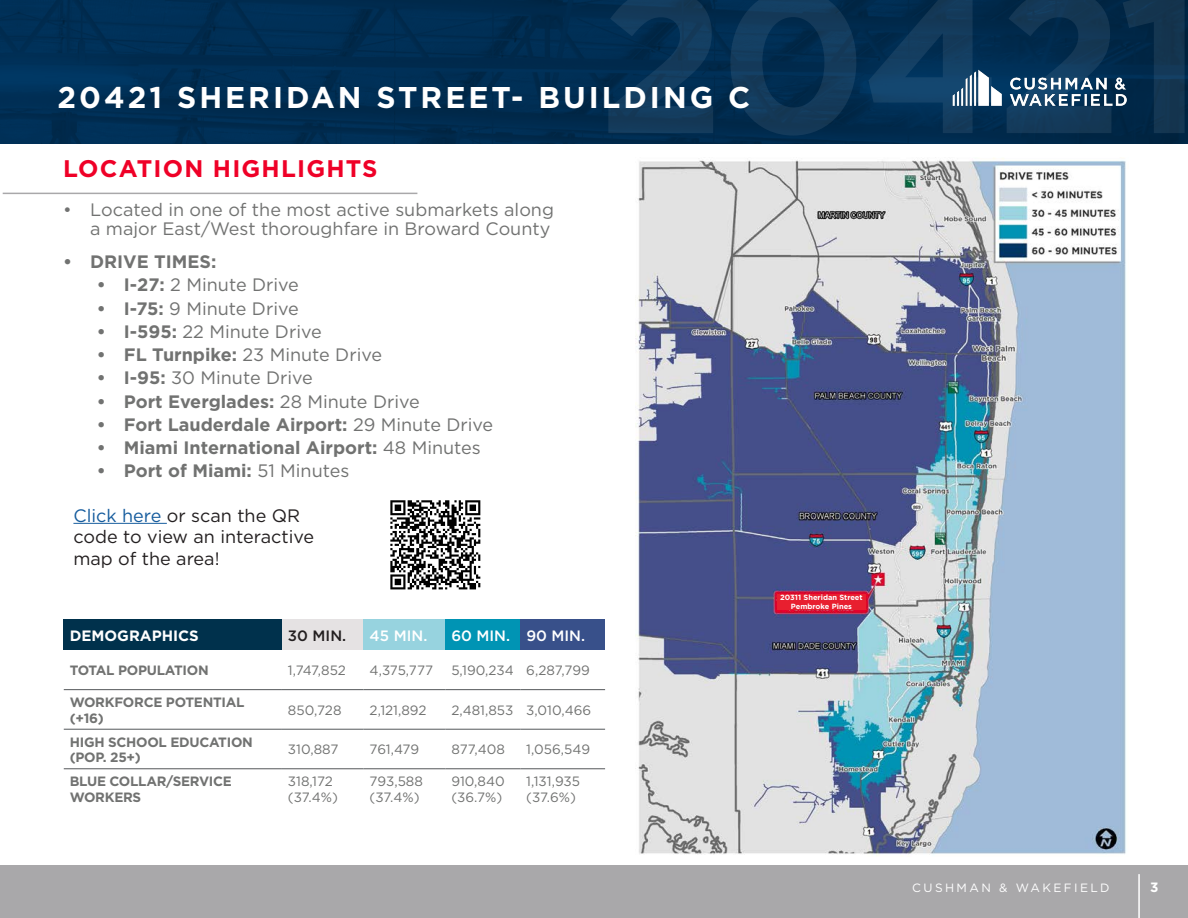
<style>
.page{position:relative;width:1188px;height:918px;background:#fff}
.page>*{position:absolute;margin:0;border:0;box-sizing:border-box;transform-origin:0 0}
.t1{font:700 30px "Gotham";letter-spacing:.1em;color:#fff}
.t2{font:700 24px "Gotham";letter-spacing:.05em;color:#ef0027}
.t3{font:18px/19.5px "Gotham";color:#717271;text-align:right}
.t4{font:700 18px "Gotham";color:#717271}
.t5{font:18px/21.6px "Gotham";color:#231f20}
.cwTABLE_COLUMN_HEAD{font:500 15px "Gotham";color:#fff}
.cwTABLE_COLUMN_HEAD-2{font:700 15px "Gotham";color:#fff}
.cwTABLE_COLUMN_HEAD-3{font:500 15px "Gotham";color:#231f20}
.cwTABLE_COLUMN_HEAD-4{font:13.5px/15.5px "Gotham";color:#717271}
.cwTABLE_COLUMN_HEAD-5{font:700 13.5px/15.6px "Gotham";letter-spacing:-.02em;color:#717271}
.t6{font:700 13.5px "Gotham";color:#fff}
.t7{font:12px "Gotham";letter-spacing:.2em;color:#fff}
.t8{font:700 7.5px "Gotham";color:#fff}
.s1{font-weight:700}
.s2{font-weight:400}
.s3{color:#175d9e}
</style>
<div class="page">
<img style="left:636px;top:158px;width:490px;height:698px">
<img style="left:0;top:0;width:1188px;height:143px">
<img style="left:930px;top:54px;width:220px;height:54px">
<div style="left:0;top:865px;width:1188px;height:53px;background:#a9a8aa"></div>
<hr style="left:1138px;top:874px;width:2px;height:44px;background:#fff">
<hr style="left:3px;top:193px;width:414px;height:1px;background:#a9a8aa">
<div style="left:64px;top:620px;width:218px;height:30px;background:#00314c"></div>
<div style="left:282px;top:620px;width:82px;height:30px;background:#e5e2e3"></div>
<div style="left:364px;top:620px;width:81px;height:30px;background:#97d3df"></div>
<div style="left:445px;top:620px;width:75px;height:30px;background:#0094b4"></div>
<div style="left:520px;top:620px;width:85px;height:30px;background:#38508a"></div>
<hr style="left:64px;top:689px;width:218px;height:1px;background:#54575a">
<hr style="left:282px;top:689px;width:82px;height:1px;background:#54575a">
<hr style="left:364px;top:689px;width:81px;height:1px;background:#54575a">
<hr style="left:445px;top:689px;width:75px;height:1px;background:#54575a">
<hr style="left:520px;top:689px;width:85px;height:1px;background:#54575a">
<hr style="left:64px;top:729px;width:218px;height:1px;background:#54575a">
<hr style="left:282px;top:729px;width:82px;height:1px;background:#54575a">
<hr style="left:364px;top:729px;width:81px;height:1px;background:#54575a">
<hr style="left:445px;top:729px;width:75px;height:1px;background:#54575a">
<hr style="left:520px;top:729px;width:85px;height:1px;background:#54575a">
<hr style="left:64px;top:769px;width:218px;height:1px;background:#54575a">
<hr style="left:282px;top:769px;width:82px;height:1px;background:#54575a">
<hr style="left:364px;top:769px;width:81px;height:1px;background:#54575a">
<hr style="left:445px;top:769px;width:75px;height:1px;background:#54575a">
<hr style="left:520px;top:769px;width:85px;height:1px;background:#54575a">
<div style="left:777px;top:594px;width:89px;height:16px;background:#e81f2f"></div>
<hr style="left:73px;top:523px;width:94px;height:1px;background:#175d9e">
<img style="left:390px;top:500px;width:91px;height:90px">
<p class="t1" style="left:58px;top:78px;width:694px">20421 SHERIDAN STREET- BUILDING C</p>
<p class="t2" style="left:63px;top:153px;width:316px">LOCATION HIGHLIGHTS</p>
<p class="t3" style="left:63px;top:199px;width:492px">• Located in one of the most active submarkets along a major East/West thoroughfare in Broward County</p>
<p class="t4" style="left:63px;top:250px;width:155px">• DRIVE TIMES:</p>
<p class="t3" style="left:97px;top:275px;width:203px"><span class="s1">• I-27:</span> 2 Minute Drive</p>
<p class="t3" style="left:97px;top:298px;width:203px"><span class="s1">• I-75:</span> 9 Minute Drive</p>
<p class="t3" style="left:97px;top:321px;width:226px"><span class="s1">• I-595:</span> 22 Minute Drive</p>
<p class="t3" style="left:97px;top:345px;width:287px"><span class="s1">• FL Turnpike:</span> 23 Minute Drive</p>
<p class="t3" style="left:97px;top:368px;width:217px"><span class="s1">• I-95:</span> 30 Minute Drive</p>
<p class="t4" style="left:97px;top:389px;width:324px">• Port Everglades: <span class="s2">28 Minute Drive</span></p>
<p class="t4" style="left:97px;top:412px;width:398px">• Fort Lauderdale Airport: <span class="s2">29 Minute Drive</span></p>
<p class="t4" style="left:97px;top:436px;width:385px">• Miami International Airport: <span class="s2">48 Minutes</span></p>
<p class="t4" style="left:97px;top:459px;width:254px">• Port of Miami: <span class="s2">51 Minutes</span></p>
<p class="t5" style="left:73px;top:504px;width:242px"><span class="s3">Click here</span> or scan the QR code to view an interactive map of the area!</p>
<p class="cwTABLE_COLUMN_HEAD-2" style="left:70px;top:626px;width:131px">DEMOGRAPHICS</p>
<p class="cwTABLE_COLUMN_HEAD-3" style="left:288px;top:626px;width:60px">30 MIN.</p>
<p class="cwTABLE_COLUMN_HEAD" style="left:370px;top:626px;width:59px">45 MIN.</p>
<p class="cwTABLE_COLUMN_HEAD" style="left:451px;top:626px;width:60px">60 MIN.</p>
<p class="cwTABLE_COLUMN_HEAD" style="left:526px;top:626px;width:60px">90 MIN.</p>
<p class="cwTABLE_COLUMN_HEAD-5" style="left:70px;top:663px;width:140px">TOTAL POPULATION</p>
<p class="cwTABLE_COLUMN_HEAD-4" style="left:288px;top:662px;width:60px">1,747,852</p>
<p class="cwTABLE_COLUMN_HEAD-4" style="left:370px;top:662px;width:65px">4,375,777</p>
<p class="cwTABLE_COLUMN_HEAD-4" style="left:451px;top:662px;width:64px">5,190,234</p>
<p class="cwTABLE_COLUMN_HEAD-4" style="left:526px;top:662px;width:65px">6,287,799</p>
<p class="cwTABLE_COLUMN_HEAD-5" style="left:70px;top:694px;width:176px">WORKFORCE POTENTIAL (+16)</p>
<p class="cwTABLE_COLUMN_HEAD-4" style="left:288px;top:702px;width:55px">850,728</p>
<p class="cwTABLE_COLUMN_HEAD-4" style="left:370px;top:702px;width:58px">2,121,892</p>
<p class="cwTABLE_COLUMN_HEAD-4" style="left:451px;top:702px;width:64px">2,481,853</p>
<p class="cwTABLE_COLUMN_HEAD-4" style="left:526px;top:702px;width:66px">3,010,466</p>
<p class="cwTABLE_COLUMN_HEAD-5" style="left:70px;top:734px;width:185px">HIGH SCHOOL EDUCATION (POP. 25+)</p>
<p class="cwTABLE_COLUMN_HEAD-4" style="left:288px;top:742px;width:52px">310,887</p>
<p class="cwTABLE_COLUMN_HEAD-4" style="left:370px;top:742px;width:51px">761,479</p>
<p class="cwTABLE_COLUMN_HEAD-4" style="left:451px;top:742px;width:55px">877,408</p>
<p class="cwTABLE_COLUMN_HEAD-4" style="left:526px;top:742px;width:65px">1,056,549</p>
<p class="cwTABLE_COLUMN_HEAD-5" style="left:70px;top:774px;width:164px">BLUE COLLAR/SERVICE<br>WORKERS</p>
<p class="cwTABLE_COLUMN_HEAD-4" style="left:288px;top:773px;width:51px">318,172 (37.4%)</p>
<p class="cwTABLE_COLUMN_HEAD-4" style="left:370px;top:773px;width:55px">793,588 (37.4%)</p>
<p class="cwTABLE_COLUMN_HEAD-4" style="left:451px;top:773px;width:55px">910,840 (36.7%)</p>
<p class="cwTABLE_COLUMN_HEAD-4" style="left:526px;top:773px;width:55px">1,131,935 (37.6%)</p>
<p class="t8" style="left:780px;top:593px;width:84px">20311 Sheridan Street</p>
<p class="t8" style="left:791px;top:602px;width:63px">Pembroke Pines</p>
<p class="t7" style="left:912px;top:880px;width:199px">CUSHMAN &amp; WAKEFIELD</p>
<p class="t6" style="left:1150px;top:878px;width:10px">3</p>
</div>
